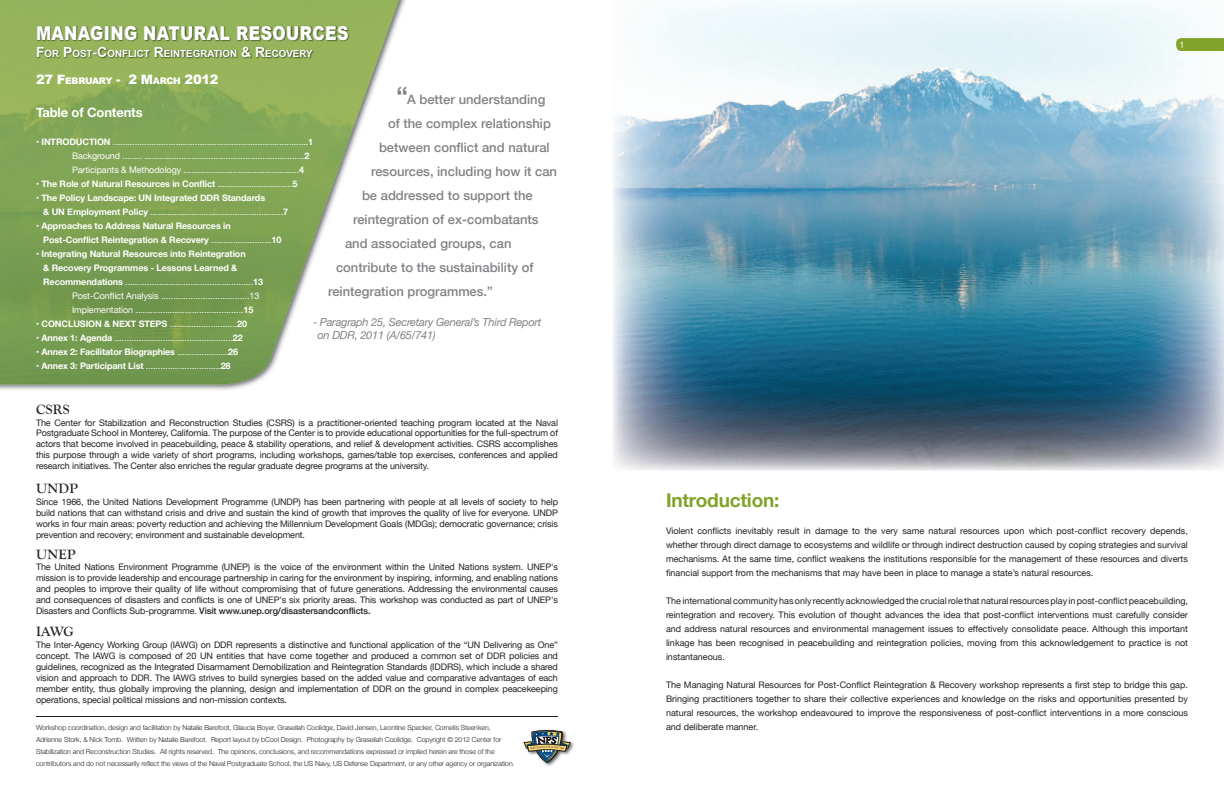
<style>
.page{position:relative;width:1224px;height:792px;background:#fff}
.page>*{position:absolute;margin:0;border:0;box-sizing:border-box;transform-origin:0 0}
.t1{font:900 19.2px "Arial";letter-spacing:.02em;color:#fff;scale:.83 1}
.t2{font:700 19px "Helvetica Neue";letter-spacing:-.01em;color:#81a32a}
.t3{font:700 14px "Goudy Old Style T";letter-spacing:.025em;color:#231f20}
.t4{font:500 13px "Helvetica Neue";color:#808285}
.t5{font:700 13px "Helvetica Neue";letter-spacing:-.01em;color:#fff}
.t6{font:italic 11px/13.2px "Helvetica Neue";letter-spacing:-.02em;color:#808285}
.t7{font:700 9.8px "Arial";color:#fff}
.t8{font:900 9.1px "Arial";letter-spacing:-.03em;color:#fff}
.t9{font:9px/11px "Helvetica Neue";letter-spacing:-.01em;color:#231f20;text-align:justify}
.t10{font:9px/14px "Helvetica Neue";letter-spacing:-.01em;color:#fff}
.t11{font:700 9px/14px "Helvetica Neue";letter-spacing:-.01em;color:#fff}
.t12{font:300 7px/12px "Helvetica Neue";letter-spacing:-.01em;color:#231f20}
.s1{font-size:14px}
.s2{font-size:13px}
.s3{font-size:27px}
.s4{font-weight:700}
.s5{font-weight:400}
.s6{font-weight:500}
</style>
<div class="page">
<img style="left:612px;top:1px;width:612px;height:470px">
<svg style="left:0;top:0;width:402px;height:389px"></svg>
<img style="left:0;top:0;width:300px;height:350px">
<img style="left:299px;top:0;width:100px;height:105px">
<img style="left:299px;top:104px;width:63px;height:106px">
<img style="left:299px;top:209px;width:25px;height:70px">
<img style="left:0;top:350px;width:274px;height:35px">
<img style="left:540px;top:729px;width:34px;height:37px">
<svg style="left:523px;top:730px;width:48px;height:33px"></svg>
<img style="left:36px;top:26px;width:313px;height:32px">
<svg style="left:1176px;top:38px;width:48px;height:13px"></svg>
<hr style="left:36px;top:716px;width:522px;height:1px;background:#231f20">
<h1 class="t1" style="left:36px;top:19px;width:378px">MANAGING NATURAL RESOURCES</h1>
<p class="t7" style="left:36px;top:47px;width:278px"><span class="s1">F</span>OR <span class="s1">P</span>OST<span class="s1">-C</span>ONFLICT <span class="s1">R</span>EINTEGRATION <span class="s1">&amp; R</span>ECOVERY</p>
<p class="t8" style="left:36px;top:74px;width:184px"><span class="s2">27 F</span>EBRUARY <span class="s2">- 2 M</span>ARCH <span class="s2">2012</span></p>
<h3 class="t4" style="left:396px;top:89px;width:151px"><span class="s3">“</span>A better understanding</h3>
<h3 class="t4" style="left:388px;top:113px;width:165px">of the complex relationship</h3>
<h3 class="t4" style="left:379px;top:137px;width:172px">between conflict and natural</h3>
<h3 class="t4" style="left:371px;top:161px;width:188px">resources, including how it can</h3>
<h3 class="t4" style="left:362px;top:185px;width:172px">be addressed to support the</h3>
<h3 class="t4" style="left:353px;top:209px;width:187px">reintegration of ex-combatants</h3>
<h3 class="t4" style="left:345px;top:233px;width:168px">and associated groups, can</h3>
<h3 class="t4" style="left:336px;top:257px;width:199px">contribute to the sustainability of</h3>
<h3 class="t4" style="left:328px;top:281px;width:166px">reintegration programmes.”</h3>
<p class="t6" style="left:318px;top:316px;width:225px;text-indent:-5px">- Paragraph 25, Secretary General’s Third Report on DDR, 2011 (A/65/741)</p>
<h3 class="t5" style="left:36px;top:102px;width:108px">Table of Contents</h3>
<p class="t10" style="left:72px;top:135px;width:243px;text-indent:-36px"><span class="s4">• INTRODUCTION</span> .................................................................................<span class="s4">1<br></span>Background ........ .................................................................<span class="s4">2<br></span>Participants &amp; Methodology ...............................................<span class="s4">4</span></p>
<p class="t11" style="left:36px;top:177px;width:263px">• The Role of Natural Resources in Conflict <span class="s5">...............................</span>5</p>
<p class="t11" style="left:43px;top:191px;width:246px;text-indent:-7px">• The Policy Landscape: UN Integrated DDR Standards<br>&amp; UN Employment Policy <span class="s5">.......................................................</span>7</p>
<p class="t11" style="left:43px;top:219px;width:240px;text-indent:-7px">• Approaches to Address Natural Resources in<br>Post-Conflict Reintegration &amp; Recovery <span class="s5">.........................</span>10</p>
<p class="t11" style="left:36px;top:247px;width:211px">• Integrating Natural Resources into Reintegration</p>
<p class="t11" style="left:43px;top:261px;width:196px">&amp; Recovery Programmes - Lessons Learned &amp;</p>
<p class="t10" style="left:43px;top:275px;width:221px"><span class="s4">Recommendations</span> .....................................................<span class="s4">13</span></p>
<p class="t10" style="left:72px;top:289px;width:189px">Post-Conflict Analysis ....................................13</p>
<p class="t10" style="left:72px;top:303px;width:183px">Implementation ............................................<span class="s4">15</span></p>
<p class="t10" style="left:36px;top:317px;width:213px"><span class="s4">• CONCLUSION &amp; NEXT STEPS</span> ............................<span class="s4">20</span></p>
<p class="t10" style="left:36px;top:331px;width:208px"><span class="s4">• Annex 1: Agenda</span> .................................................<span class="s4">22</span></p>
<p class="t11" style="left:36px;top:345px;width:204px">• Annex 2: Facilitator Biographies <span class="s5">.....................</span>26</p>
<p class="t10" style="left:36px;top:359px;width:196px"><span class="s4">• Annex 3: Participant List</span> ...............................<span class="s4">28</span></p>
<h3 class="t3" style="left:36px;top:401px;width:35px">CSRS</h3>
<p class="t9" style="left:36px;top:417px;width:524px">The Center for Stabilization and Reconstruction Studies (CSRS) is a practitioner-oriented teaching program located at the Naval Postgraduate School in Monterey, California. The purpose of the Center is to provide educational opportunities for the full-spectrum of actors that become involved in peacebuilding, peace &amp; stability operations, and relief &amp; development activities. CSRS accomplishes this purpose through a wide variety of short programs, including workshops, games/table top exercises, conferences and applied research initiatives. The Center also enriches the regular graduate degree programs at the university.</p>
<h3 class="t3" style="left:36px;top:481px;width:44px">UNDP</h3>
<p class="t9" style="left:36px;top:496px;width:524px">Since 1966, the United Nations Development Programme (UNDP) has been partnering with people at all levels of society to help build nations that can withstand crisis and drive and sustain the kind of growth that improves the quality of live for everyone. UNDP works in four main areas: poverty reduction and achieving the Millennium Development Goals (MDGs); democratic governance; crisis prevention and recovery; environment and sustainable development.</p>
<h3 class="t3" style="left:36px;top:546px;width:41px">UNEP</h3>
<p class="t9" style="left:36px;top:562px;width:524px">The United Nations Environment Programme (UNEP) is the voice of the environment within the United Nations system. UNEP's mission is to provide leadership and encourage partnership in caring for the environment by inspiring, informing, and enabling nations and peoples to improve their quality of life without compromising that of future generations. Addressing the environmental causes and consequences of disasters and conflicts is one of UNEP's six priority areas. This workshop was conducted as part of UNEP's Disasters and Conflicts Sub-programme. <span class="s6">Visit www.unep.org/disastersandconflicts.</span></p>
<h3 class="t3" style="left:36px;top:624px;width:39px">IAWG</h3>
<p class="t9" style="left:36px;top:640px;width:524px">The Inter-Agency Working Group (IAWG) on DDR represents a distinctive and functional application of the “UN Delivering as One” concept. The IAWG is composed of 20 UN entities that have come together and produced a common set of DDR policies and guidelines, recognized as the Integrated Disarmament Demobilization and Reintegration Standards (IDDRS), which include a shared vision and approach to DDR. The IAWG strives to build synergies based on the added value and comparative advantages of each member entity, thus globally improving the planning, design and implementation of DDR on the ground in complex peacekeeping operations, special political missions and non-mission contexts.</p>
<p class="t12" style="left:36px;top:721px;width:480px">Workshop coordination, design and facilitation by Natalie Barefoot, Glaucia Boyer, Graseilah Coolidge, David Jensen, Leontine Specker, Cornelis Steenken, Adrienne Stork, &amp; Nick Tomb. Written by Natalie Barefoot. Report layout by bCool Design. Photography by Graseilah Coolidge. Copyright © 2012 Center for Stabilization and Reconstruction Studies. All rights reserved. The opinions, conclusions, and recommendations expressed or implied herein are those of the contributors and do not necessarily reflect the views of the Naval Postgraduate School, the US Navy, US Defense Department, or any other agency or organization.</p>
<h2 class="t2" style="left:666px;top:485px;width:115px">Introduction:</h2>
<p class="t10" style="left:1180px;top:38px;width:7px">1</p>
<p class="t9" style="left:666px;top:524px;width:523px;line-height:14px">Violent conflicts inevitably result in damage to the very same natural resources upon which post-conflict recovery depends, whether through direct damage to ecosystems and wildlife or through indirect destruction caused by coping strategies and survival mechanisms. At the same time, conflict weakens the institutions responsible for the management of these resources and diverts financial support from the mechanisms that may have been in place to manage a state’s natural resources.</p>
<p class="t9" style="left:666px;top:594px;width:524px;line-height:14px">The international community has only recently acknowledged the crucial role that natural resources play in post-conflict peacebuilding, reintegration and recovery. This evolution of thought advances the idea that post-conflict interventions must carefully consider and address natural resources and environmental management issues to effectively consolidate peace. Although this important linkage has been recognised in peacebuilding and reintegration policies, moving from this acknowledgement to practice is not instantaneous.</p>
<p class="t9" style="left:666px;top:679px;width:524px;line-height:14px">The Managing Natural Resources for Post-Conflict Reintegration &amp; Recovery workshop represents a first step to bridge this gap.<br>Bringing practitioners together to share their collective experiences and knowledge on the risks and opportunities presented by natural resources, the workshop endeavoured to improve the responsiveness of post-conflict interventions in a more conscious and deliberate manner.</p>
</div>
